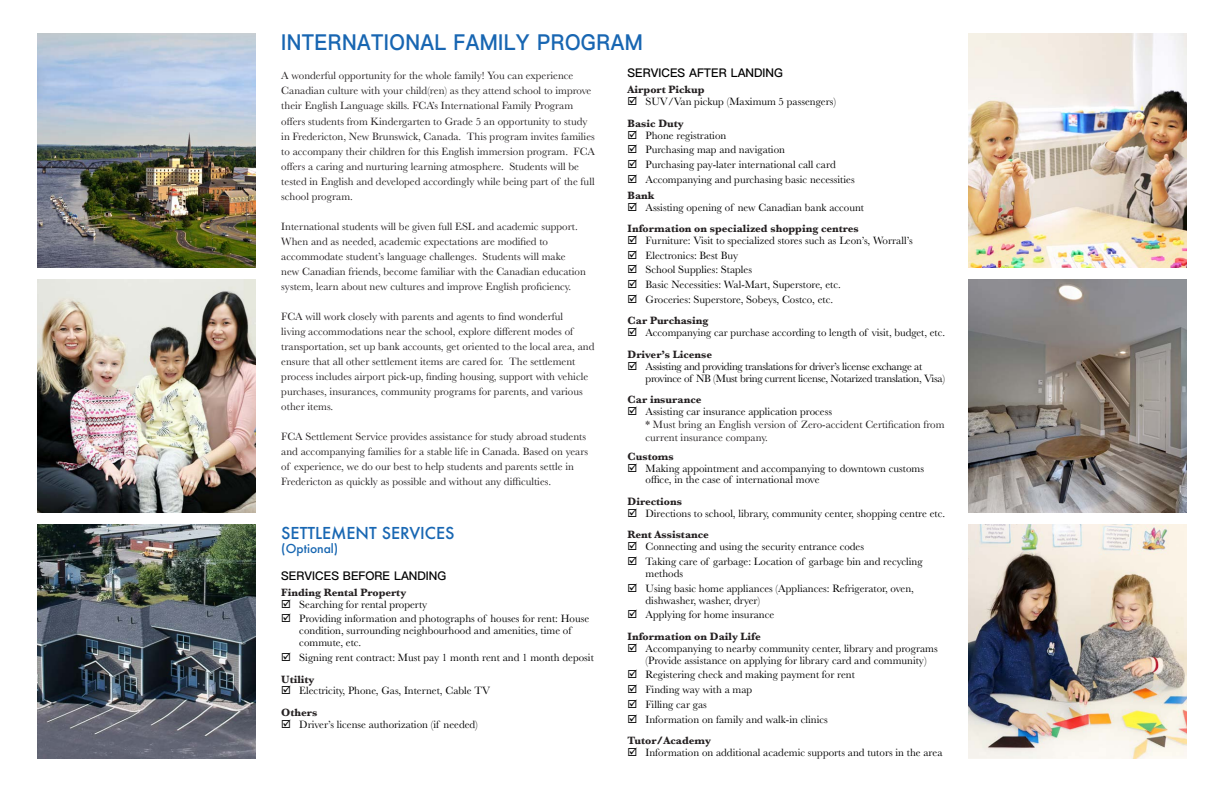
<style>
.page{position:relative;width:1224px;height:792px;background:#fff}
.page>*{position:absolute;margin:0;border:0;box-sizing:border-box;transform-origin:0 0}
.Title_-_Hong_Kong{font:600 22px "Ping Fang HK";letter-spacing:.02em;color:#1866b2;scale:.91 1}
.Paragraph_Highlight{font:500 16px "Futura";color:#1867b3}
.Paragraph_Heading{font:500 12px "Ping Fang HK";color:#000}
.section_title{font:500 12px "Ping Fang HK";color:#000}
.Paragraph{font:500 12px "Futura";color:#1766b1}
.paragraph{font:11px/15px "Baskerville";color:#231f20}
.t1{font:11px/11.9px "Baskerville";color:#000}
.Paragraph_-_BOLD{font:700 11px "Baskerville";color:#231f20}
.t2{font:11px/11.9px "Baskerville";letter-spacing:-.025em;color:#000}
.paragraph-2{font:700 11px "Baskerville";color:#231f20}
.check_list{font:700 11px "Baskerville";color:#231f20}
.s1{color:#000}
</style>
<div class="page">
<img style="left:37px;top:34px;width:218px;height:233px">
<img style="left:37px;top:279px;width:218px;height:234px">
<img style="left:37px;top:525px;width:218px;height:233px">
<img style="left:969px;top:34px;width:218px;height:233px">
<img style="left:969px;top:279px;width:218px;height:234px">
<img style="left:969px;top:525px;width:218px;height:233px">
<p class="Title_-_Hong_Kong" style="left:281px;top:29px;width:399px">INTERNATIONAL FAMILY PROGRAM</p>
<p class="paragraph" style="left:281px;top:69px;width:315px">A wonderful opportunity for the whole family! You can experience Canadian culture with your child(ren) as they attend school to improve their English Language skills. FCA’s International Family Program offers students from Kindergarten to Grade 5 an opportunity to study in Fredericton, New Brunswick, Canada. This program invites families to accompany their children for this English immersion program. FCA offers a caring and nurturing learning atmosphere. Students will be tested in English and developed accordingly while being part of the full school program.</p>
<p class="paragraph" style="left:281px;top:219px;width:306px">International students will be given full ESL and academic support.<br>When and as needed, academic expectations are modified to accommodate student’s language challenges. Students will make new Canadian friends, become familiar with the Canadian education system, learn about new cultures and improve English proficiency.</p>
<p class="paragraph" style="left:281px;top:309px;width:315px">FCA will work closely with parents and agents to find wonderful<br>living accommodations near the school, explore different modes of transportation, set up bank accounts, get oriented to the local area, and ensure that all other settlement items are cared for. The settlement process includes airport pick-up, finding housing, support with vehicle purchases, insurances, community programs for parents, and various other items.</p>
<p class="paragraph" style="left:281px;top:429px;width:308px">FCA Settlement Service provides assistance for study abroad students and accompanying families for a stable life in Canada. Based on years of experience, we do our best to help students and parents settle in Fredericton as quickly as possible and without any difficulties.</p>
<p class="Paragraph_Highlight" style="left:281px;top:522px;width:175px">SETTLEMENT SERVICES</p>
<p class="Paragraph" style="left:281px;top:540px;width:59px">(Optional)</p>
<p class="Paragraph_Heading" style="left:281px;top:568px;width:167px">SERVICES BEFORE LANDING</p>
<p class="paragraph-2" style="left:281px;top:585px;width:126px">Finding Rental Property</p>
<p class="t1" style="left:299px;top:598px;width:129px">Searching for rental property</p>
<p class="t1" style="left:299px;top:613px;width:292px">Providing information and photographs of houses for rent: House condition, surrounding neighbourhood and amenities, time of commute, etc.</p>
<p class="t1" style="left:299px;top:652px;width:296px">Signing rent contract: Must pay 1 month rent and 1 month deposit</p>
<p class="Paragraph_-_BOLD" style="left:281px;top:671px;width:35px">Utility</p>
<p class="t1" style="left:299px;top:685px;width:192px">Electricity, Phone, Gas, Internet, Cable TV</p>
<p class="Paragraph_-_BOLD" style="left:281px;top:705px;width:37px">Others</p>
<p class="t1" style="left:299px;top:718px;width:180px">Driver’s license authorization (if needed)</p>
<p class="section_title" style="left:628px;top:66px;width:157px">SERVICES AFTER LANDING</p>
<p class="Paragraph_-_BOLD" style="left:628px;top:82px;width:78px">Airport Pickup</p>
<p class="t1" style="left:646px;top:96px;width:192px">SUV/Van pickup (Maximum 5 passengers)</p>
<p class="check_list" style="left:628px;top:115px;width:58px">Basic Duty</p>
<p class="t1" style="left:646px;top:129px;width:82px">Phone registration</p>
<p class="t1" style="left:646px;top:144px;width:141px">Purchasing map and navigation</p>
<p class="t1" style="left:646px;top:159px;width:192px">Purchasing pay-later international call card</p>
<p class="t1" style="left:646px;top:173px;width:211px">Accompanying and purchasing basic necessities</p>
<p class="Paragraph_-_BOLD" style="left:628px;top:187px;width:29px">Bank</p>
<p class="t1" style="left:646px;top:201px;width:220px">Assisting opening of new Canadian bank account</p>
<p class="Paragraph_-_BOLD" style="left:628px;top:221px;width:233px">Information on specialized shopping centres</p>
<p class="t1" style="left:646px;top:235px;width:269px">Furniture: Visit to specialized stores such as Leon’s, Worrall’s</p>
<p class="t1" style="left:646px;top:249px;width:94px">Electronics: Best Buy</p>
<p class="t1" style="left:646px;top:264px;width:108px">School Supplies: Staples</p>
<p class="t1" style="left:646px;top:279px;width:197px">Basic Necessities: Wal-Mart, Superstore, etc.</p>
<p class="t1" style="left:646px;top:294px;width:189px">Groceries: Superstore, Sobeys, Costco, etc.</p>
<p class="Paragraph_-_BOLD" style="left:628px;top:313px;width:82px">Car Purchasing</p>
<p class="t1" style="left:646px;top:327px;width:301px">Accompanying car purchase according to length of visit, budget, etc.</p>
<p class="Paragraph_-_BOLD" style="left:628px;top:347px;width:86px">Driver’s License</p>
<p class="t2" style="left:646px;top:360px;width:301px">Assisting and providing translations for driver’s license exchange at province of NB (Must bring current license, Notarized translation, Visa)</p>
<p class="Paragraph_-_BOLD" style="left:628px;top:392px;width:75px">Car insurance</p>
<p class="paragraph" style="left:646px;top:405px;width:301px;line-height:13px"><span class="s1">Assisting car insurance application process<br></span>* Must bring an English version of Zero-accident Certification from current insurance company.</p>
<p class="Paragraph_-_BOLD" style="left:628px;top:448px;width:48px">Customs</p>
<p class="t1" style="left:646px;top:462px;width:280px">Making appointment and accompanying to downtown customs office, in the case of international move</p>
<p class="Paragraph_-_BOLD" style="left:628px;top:494px;width:56px">Directions</p>
<p class="t1" style="left:646px;top:508px;width:301px">Directions to school, library, community center, shopping centre etc.</p>
<p class="Paragraph_-_BOLD" style="left:628px;top:527px;width:83px">Rent Assistance</p>
<p class="t1" style="left:646px;top:541px;width:220px">Connecting and using the security entrance codes</p>
<p class="t1" style="left:646px;top:556px;width:278px">Taking care of garbage: Location of garbage bin and recycling methods</p>
<p class="t1" style="left:646px;top:582px;width:270px">Using basic home appliances (Appliances: Refrigerator, oven, dishwasher, washer, dryer)</p>
<p class="t1" style="left:646px;top:609px;width:130px">Applying for home insurance</p>
<p class="Paragraph_-_BOLD" style="left:628px;top:629px;width:135px">Information on Daily Life</p>
<p class="t1" style="left:646px;top:642px;width:294px">Accompanying to nearby community center, library and programs (Provide assistance on applying for library card and community)</p>
<p class="t1" style="left:646px;top:669px;width:211px">Registering check and making payment for rent</p>
<p class="t1" style="left:646px;top:684px;width:108px">Finding way with a map</p>
<p class="t1" style="left:646px;top:698px;width:63px">Filling car gas</p>
<p class="t1" style="left:646px;top:713px;width:184px">Information on family and walk-in clinics</p>
<p class="Paragraph_-_BOLD" style="left:628px;top:733px;width:85px">Tutor/Academy</p>
<p class="t1" style="left:646px;top:747px;width:298px">Information on additional academic supports and tutors in the area</p>
</div>
